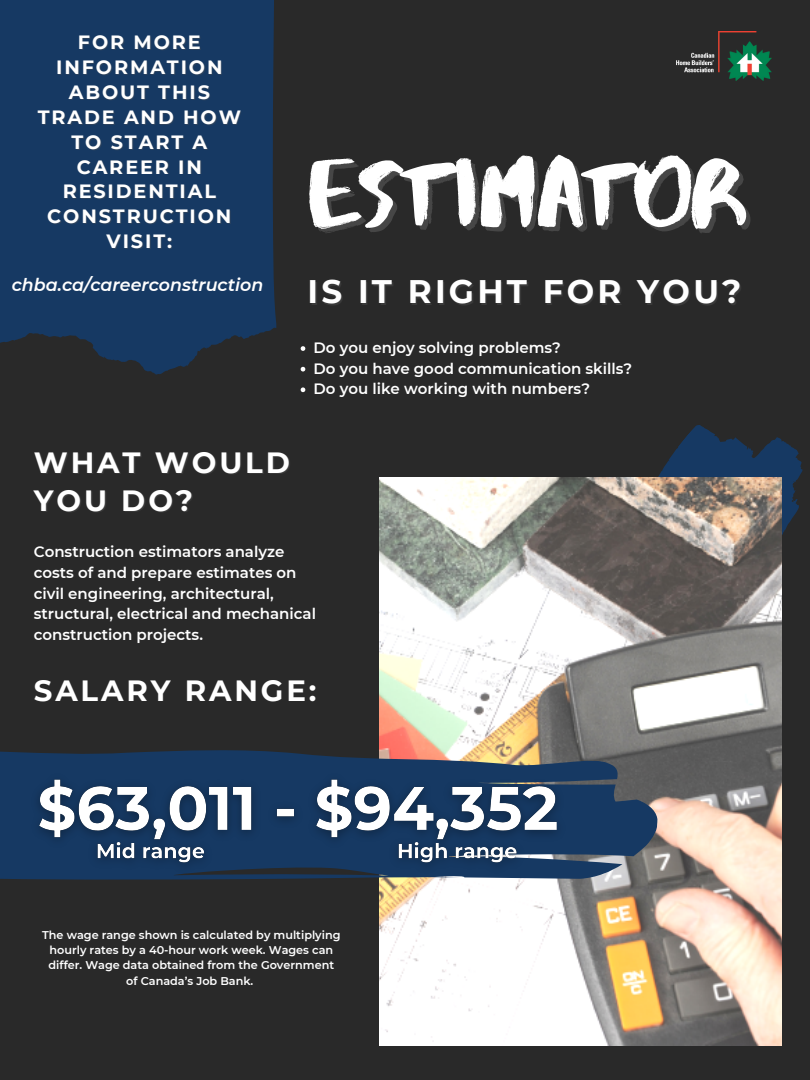
<style>
.page{position:relative;width:810px;height:1080px;background:#292929}
.page>*{position:absolute;margin:0;border:0;box-sizing:border-box;transform-origin:0 0}
.t1{font:96.69px "Abys";color:#fff}
.t2{font:700 32.56px "Montserrat";letter-spacing:.1em;color:#fff}
.t3{font:700 29.25px/38px "Montserrat";letter-spacing:.1em;color:#fff}
.t4{font:700 29.19px "Montserrat";letter-spacing:.1em;color:#fff}
.t5{font:700 19.19px/24.9px "Montserrat";letter-spacing:.1em;color:#fff;text-align:center}
.t6{font:italic 600 17.44px "Montserrat";color:#fff}
.t7{font:600 15px/20.6px "Montserrat";color:#fff}
.t8{font:600 11.25px/15.5px "Montserrat";color:#fff;text-align:center}
</style>
<div class="page">
<div style="left:0;top:0;width:276px;height:320px;background:#163963"></div>
<svg style="left:574px;top:425px;width:229px;height:238px"></svg>
<img style="left:380px;top:478px;width:401px;height:568px">
<svg style="left:0;top:705px;width:662px;height:226px"></svg>
<img style="left:676px;top:32px;width:96px;height:49px">
<svg style="left:301px;top:346px;width:4px;height:5px"></svg>
<svg style="left:301px;top:367px;width:4px;height:5px"></svg>
<svg style="left:301px;top:387px;width:4px;height:5px"></svg>
<img style="left:23px;top:758px;width:568px;height:123px">
<p class="t5" style="left:38px;top:30px;width:205px">FOR MORE<br>INFORMATION<br>ABOUT THIS<br>TRADE AND HOW<br>TO START A<br>CAREER IN<br>RESIDENTIAL<br>CONSTRUCTION<br>VISIT:</p>
<p class="t6" style="left:12px;top:274px;width:253px">chba.ca/careerconstruction</p>
<p class="t1" style="left:308px;top:133px;width:437px">ESTIMATOR</p>
<p class="t2" style="left:308px;top:272px;width:435px">IS IT RIGHT FOR YOU?</p>
<p class="t7" style="left:313px;top:338px;width:249px">Do you enjoy solving problems?</p>
<p class="t7" style="left:313px;top:358px;width:320px">Do you have good communication skills?</p>
<p class="t7" style="left:313px;top:379px;width:278px">Do you like working with numbers?</p>
<p class="t3" style="left:34px;top:444px;width:258px">WHAT WOULD<br>YOU DO?</p>
<p class="t7" style="left:34px;top:542px;width:284px">Construction estimators analyze costs of and prepare estimates on civil engineering, architectural, structural, electrical and mechanical construction projects.</p>
<p class="t4" style="left:34px;top:673px;width:284px">SALARY RANGE:</p>
<p class="t8" style="left:42px;top:927px;width:300px">The wage range shown is calculated by multiplying hourly rates by a 40-hour work week. Wages can differ. Wage data obtained from the Government of Canada’s Job Bank.</p>
</div>
